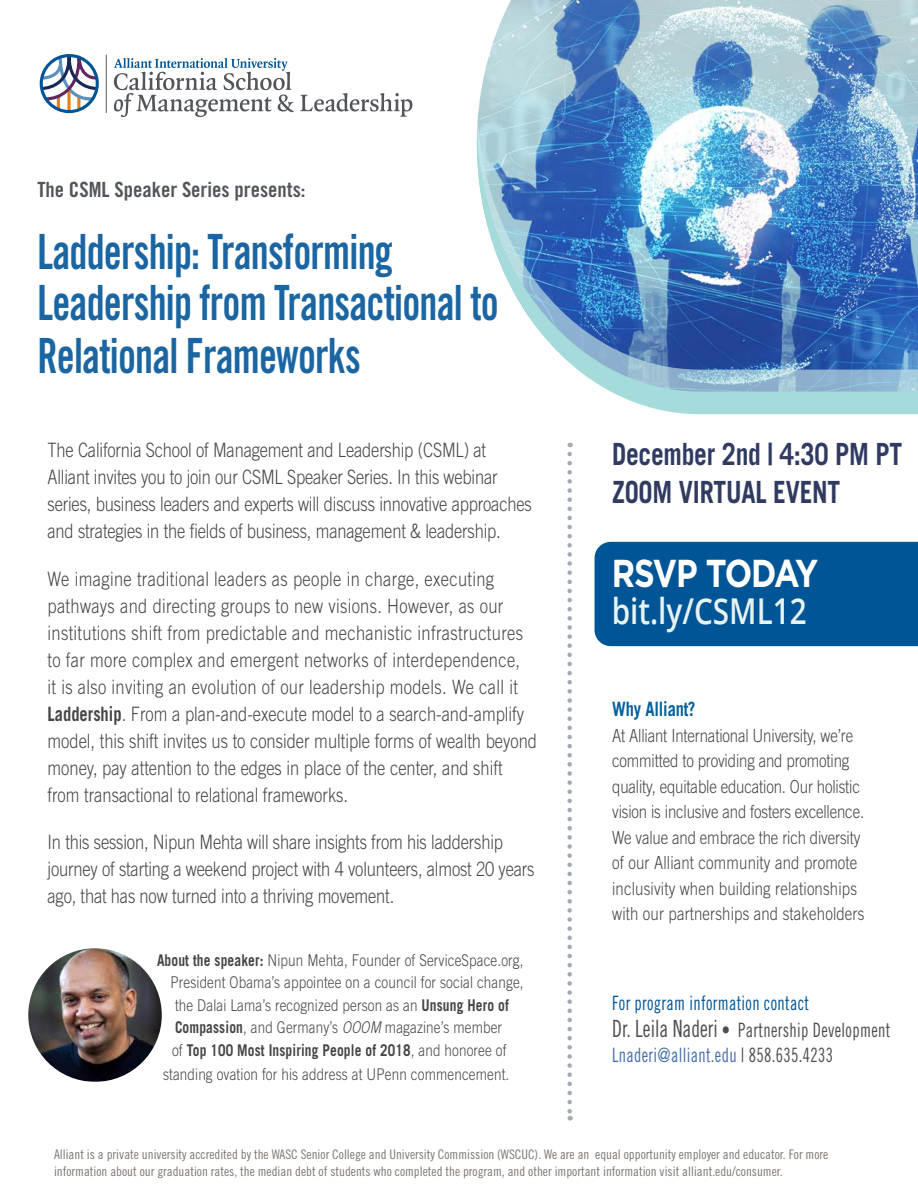
<style>
.page{position:relative;width:918px;height:1188px;background:#fff}
.page>*{position:absolute;margin:0;border:0;box-sizing:border-box;transform-origin:0 0}
.t1{font:48.6px/51.8px "Trade Gothic LT Std Bd Cn 20";letter-spacing:-.02em;color:#1b66a2;scale:.83 1}
.t2{font:700 38.85px "Gotham";letter-spacing:-.06em;color:#fff;scale:.83 1}
.t3{font:600 35.7px "Open Sans";color:#e5f4f3;scale:.83 1}
.t4{font:700 30.6px/37.5px "Trade Gothic LT Std";letter-spacing:-.01em;color:#313b62;scale:.83 1}
.t5{font:21px "Trade Gothic LT Std Bd Cn 20";color:#52555b}
.t6{font:300 19.8px/27px "Trade Gothic LT Std";letter-spacing:.02em;color:#464547;scale:.83 1}
.t7{font:300 19.8px/27px "Trade Gothic LT Std";color:#464547;scale:.83 1}
.t8{font:19.8px "Trade Gothic LT Std Cn 18";letter-spacing:.02em;color:#4d4d4f;scale:.83 1}
.t9{font:19.8px "Trade Gothic LT Std Cn 18";letter-spacing:.02em;color:#456da9;scale:.83 1}
.t10{font:19.8px "Trade Gothic LT Std Cn 18";letter-spacing:.02em;color:#005596;scale:.83 1}
.t11{font:700 19.8px "Trade Gothic LT Std";letter-spacing:-.01em;color:#00619f;scale:.83 1}
.t12{font:300 18px/25.5px "Trade Gothic LT Std";letter-spacing:-.01em;color:#464547;scale:.83 1}
.t13{font:300 16.2px/22.5px "Trade Gothic LT Std";letter-spacing:.01em;color:#464547;scale:.83 1}
.t14{font:13.2px/16.5px "Trade Gothic LT Std Cn 18";color:#7f756f}
.s1{font-weight:700}
.s2{font-style:italic}
.s3{font-size:23.7px}
.s4{color:#4d4d4f}
</style>
<div class="page">
<div style="left:595px;top:542px;width:323px;height:104px;background:#005596"></div>
<img style="left:478px;top:0;width:440px;height:109px">
<img style="left:477px;top:109px;width:441px;height:22px">
<img style="left:477px;top:131px;width:441px;height:283px">
<svg style="left:567px;top:454px;width:5px;height:667px"></svg>
<svg style="left:67px;top:88px;width:4px;height:25px"></svg>
<hr style="left:57px;top:95px;width:3px;height:15px;background:#e87d1e;border-radius:2px">
<hr style="left:77px;top:95px;width:3px;height:15px;background:#e87d1e;border-radius:2px">
<svg style="left:39px;top:54px;width:60px;height:48px"></svg>
<div style="left:40px;top:54px;width:59px;height:59px;border:3px solid #005596;border-radius:50%"></div>
<svg style="left:300px;top:93px;width:112px;height:24px"></svg>
<svg style="left:114px;top:58px;width:180px;height:59px"></svg>
<hr style="left:106px;top:55px;width:1px;height:58px;background:#52555b">
<img style="left:28px;top:948px;width:134px;height:134px;border-radius:67px">
<p class="t5" style="left:37px;top:177px;width:270px">The CSML Speaker Series presents:</p>
<p class="t1" style="left:37px;top:226px;width:557px">Laddership: Transforming<br>Leadership from Transactional to<br>Relational Frameworks</p>
<p class="t7" style="left:48px;top:437px;width:585px">The California School of Management and Leadership (CSML) at Alliant invites you to join our CSML Speaker Series. In this webinar series, business leaders and experts will discuss innovative approaches and strategies in the fields of business, management &amp; leadership.</p>
<p class="t6" style="left:48px;top:565px;width:591px">We imagine traditional leaders as people in charge, executing pathways and directing groups to new visions. However, as our institutions shift from predictable and mechanistic infrastructures to far more complex and emergent networks of interdependence,<br>it is also inviting an evolution of our leadership models. We call it <span class="s1">Laddership</span>. From a plan-and-execute model to a search-and-amplify model, this shift invites us to consider multiple forms of wealth beyond money, pay attention to the edges in place of the center, and shift from transactional to relational frameworks.</p>
<p class="t7" style="left:48px;top:828px;width:588px">In this session, Nipun Mehta will share insights from his laddership journey of starting a weekend project with 4 volunteers, almost 20 years ago, that has now turned into a thriving movement.</p>
<p class="t13" style="left:171px;top:949px;width:427px;text-indent:-14px"><span class="s1">About the speaker:</span> Nipun Mehta, Founder of ServiceSpace.org, President Obama’s appointee on a council for social change, the Dalai Lama’s recognized person as an <span class="s1">Unsung Hero of Compassion</span>, and Germany’s <span class="s2">OOOM</span> magazine’s member<br>of <span class="s1">Top 100 Most Inspiring People of 2018</span>, and honoree of</p>
<p class="t13" style="left:163px;top:1063px;width:419px">standing ovation for his address at UPenn commencement.</p>
<p class="t4" style="left:612px;top:435px;width:351px">December 2nd | 4:30 PM PT<br>ZOOM VIRTUAL EVENT</p>
<p class="t2" style="left:612px;top:548px;width:250px">RSVP TODAY</p>
<p class="t3" style="left:612px;top:587px;width:236px">bit.ly/CSML12</p>
<p class="t11" style="left:612px;top:697px;width:102px">Why Alliant?</p>
<p class="t12" style="left:612px;top:722px;width:305px">At Alliant International University, we’re committed to providing and promoting quality, equitable education. Our holistic vision is inclusive and fosters excellence.<br>We value and embrace the rich diversity of our Alliant community and promote inclusivity when building relationships with our partnerships and stakeholders</p>
<p class="t10" style="left:612px;top:991px;width:239px">For program information contact</p>
<p class="t8" style="left:612px;top:1018px;width:337px"><span class="s3">Dr. Leila Naderi</span> • Partnership Development</p>
<p class="t9" style="left:612px;top:1043px;width:268px">Lnaderi@alliant.edu <span class="s4">| 858.635.4233</span></p>
<p class="t14" style="left:54px;top:1146px;width:776px">Alliant is a private university accredited by the WASC Senior College and University Commission (WSCUC). We are an equal opportunity employer and educator. For more information about our graduation rates, the median debt of students who completed the program, and other important information visit alliant.edu/consumer.</p>
</div>
